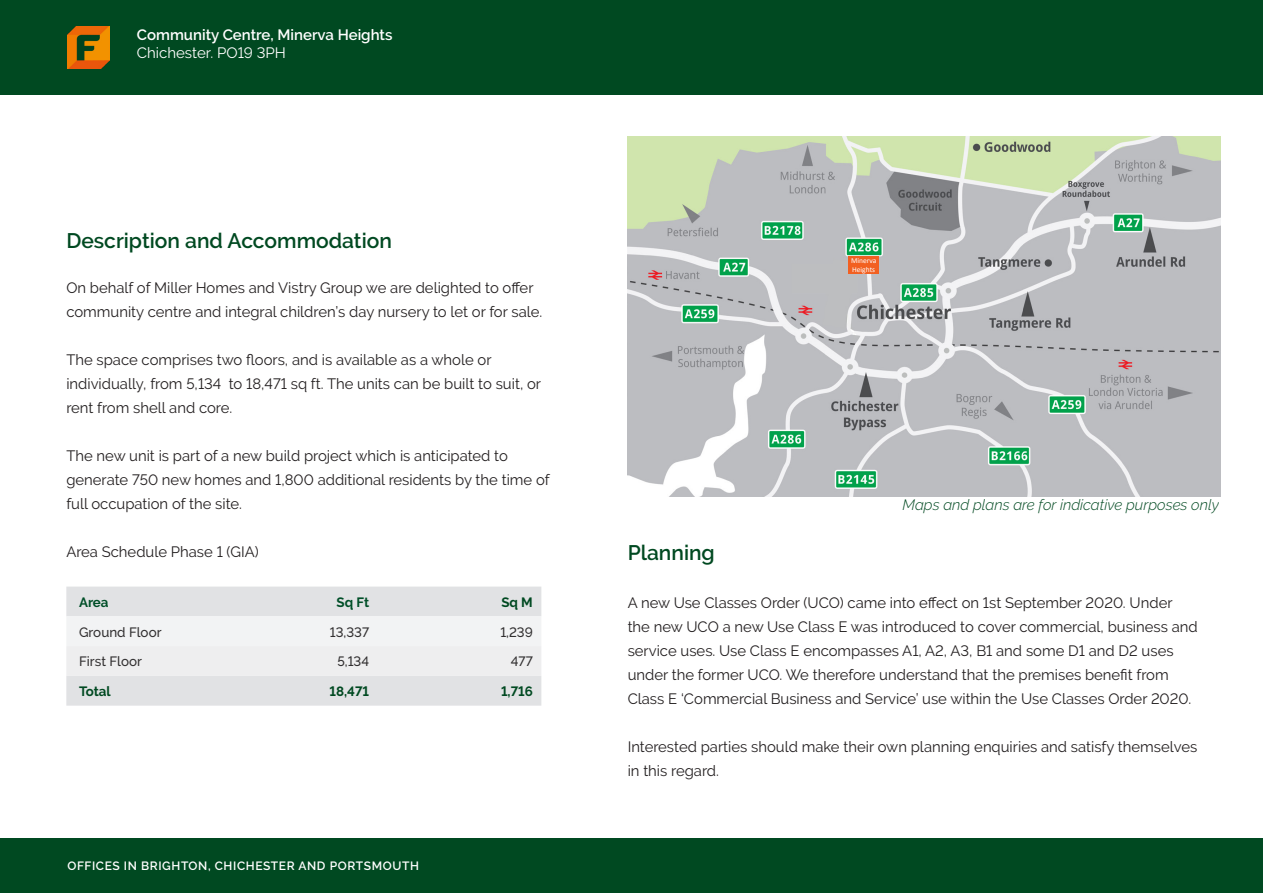
<style>
.page{position:relative;width:1263px;height:893px;background:#fff}
.page>*{position:absolute;margin:0;border:0;box-sizing:border-box;transform-origin:0 0}
.Flude_-_Sub_Header{font:600 21px "Raleway";color:#004921}
.Flude_-_Standard_Par{font:15px/24px "Raleway";color:#231f20}
.t1{font:italic 300 15px "Raleway";color:#004921}
.t2{font:600 15px "Raleway";color:#fff}
.t3{font:15px "Raleway";color:#fff}
.t4{font:500 13.5px "Raleway";color:#312f30}
.t5{font:700 13.5px "Raleway";color:#004921}
.t6{font:700 13.5px "Raleway";color:#004f28}
.t7{font:600 12px "Raleway";letter-spacing:.05em;color:#fff}
.t8{font:7.5px/9px "Calibri";color:#fff}
</style>
<div class="page">
<div style="left:0;top:0;width:1263px;height:95px;background:#004921"></div>
<img style="left:67px;top:26px;width:43px;height:42px">
<div style="left:0;top:838px;width:1263px;height:55px;background:#004921"></div>
<div style="left:66px;top:587px;width:475px;height:119px;background:#e1e2e4"></div>
<div style="left:66px;top:616px;width:475px;height:60px;background:#f2f3f4"></div>
<img style="left:628px;top:136px;width:592px;height:360px">
<div style="left:848px;top:256px;width:31px;height:18px;background:#f26021"></div>
<p class="t2" style="left:137px;top:26px;width:257px">Community Centre, Minerva Heights</p>
<p class="t3" style="left:137px;top:44px;width:151px">Chichester. PO19 3PH</p>
<p class="Flude_-_Sub_Header" style="left:66px;top:228px;width:327px">Description and Accommodation</p>
<p class="Flude_-_Standard_Par" style="left:66px;top:275px;width:477px">On behalf of Miller Homes and Vistry Group we are delighted to offer community centre and integral children’s day nursery to let or for sale.</p>
<p class="Flude_-_Standard_Par" style="left:66px;top:347px;width:476px">The space comprises two floors, and is available as a whole or individually, from 5,134 to 18,471 sq ft. The units can be built to suit, or rent from shell and core.</p>
<p class="Flude_-_Standard_Par" style="left:66px;top:443px;width:485px">The new unit is part of a new build project which is anticipated to generate 750 new homes and 1,800 additional residents by the time of full occupation of the site.</p>
<p class="Flude_-_Standard_Par" style="left:66px;top:539px;width:194px">Area Schedule Phase 1 (GIA)</p>
<p class="t6" style="left:79px;top:594px;width:31px">Area</p>
<p class="t6" style="left:337px;top:594px;width:34px">Sq Ft</p>
<p class="t5" style="left:501px;top:594px;width:33px">Sq M</p>
<p class="t4" style="left:79px;top:624px;width:84px">Ground Floor</p>
<p class="t4" style="left:330px;top:624px;width:41px">13,337</p>
<p class="t4" style="left:500px;top:624px;width:34px">1,239</p>
<p class="t4" style="left:79px;top:654px;width:64px">First Floor</p>
<p class="t4" style="left:337px;top:654px;width:33px">5,134</p>
<p class="t4" style="left:511px;top:654px;width:24px">477</p>
<p class="t5" style="left:79px;top:684px;width:33px">Total</p>
<p class="t5" style="left:329px;top:684px;width:41px">18,471</p>
<p class="t5" style="left:501px;top:684px;width:33px">1,716</p>
<p class="t7" style="left:67px;top:858px;width:353px">OFFICES IN BRIGHTON, CHICHESTER AND PORTSMOUTH</p>
<p class="t8" style="left:851px;top:256px;width:27px">Minerva<br>Heights</p>
<p class="t1" style="left:902px;top:496px;width:318px">Maps and plans are for indicative purposes only</p>
<p class="Flude_-_Sub_Header" style="left:628px;top:540px;width:89px">Planning</p>
<p class="Flude_-_Standard_Par" style="left:628px;top:590px;width:572px">A new Use Classes Order (UCO) came into effect on 1st September 2020. Under the new UCO a new Use Class E was introduced to cover commercial, business and service uses. Use Class E encompasses A1, A2, A3, B1 and some D1 and D2 uses under the former UCO. We therefore understand that the premises benefit from Class E ‘Commercial Business and Service’ use within the Use Classes Order 2020.</p>
<p class="Flude_-_Standard_Par" style="left:628px;top:734px;width:571px">Interested parties should make their own planning enquiries and satisfy themselves in this regard.</p>
</div>
